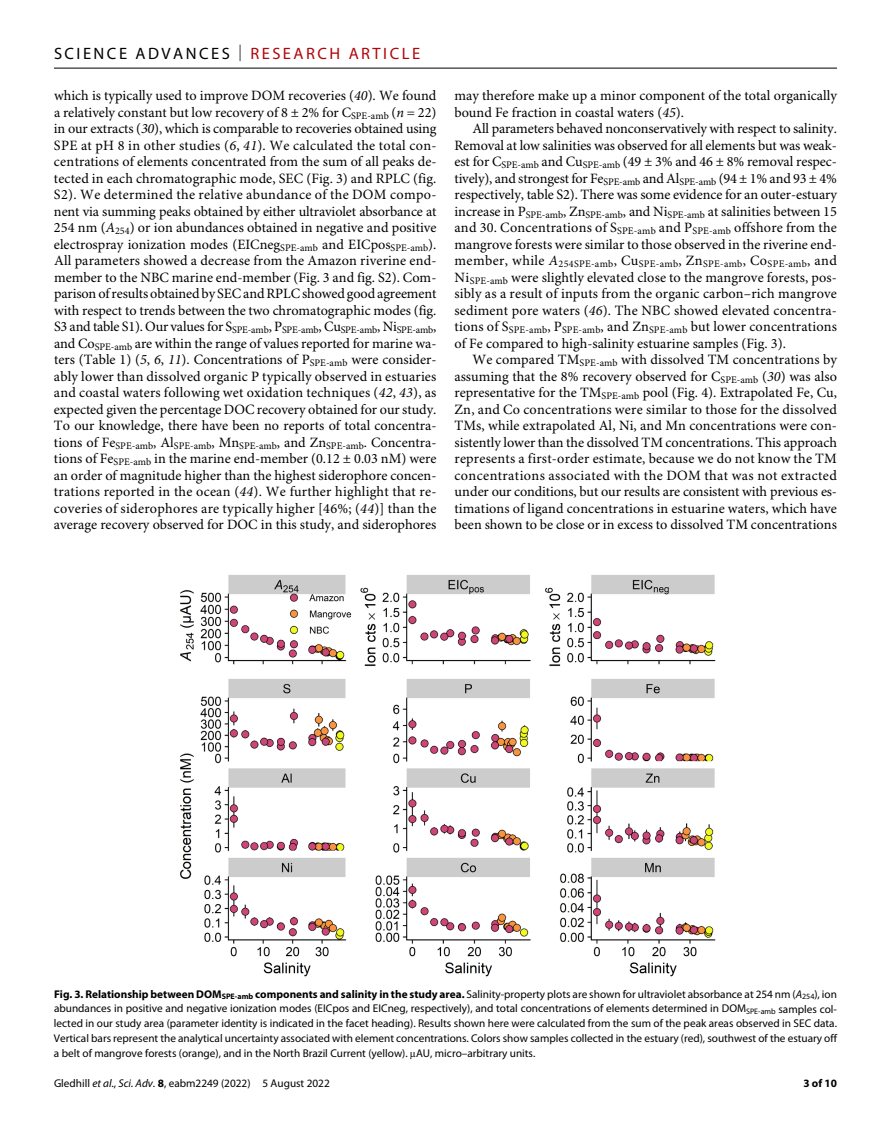
<style>
.page{position:relative;width:891px;height:1134px;background:#fff}
.page>*{position:absolute;margin:0;border:0;box-sizing:border-box;transform-origin:0 0}
.t1{font:16.5px "Myriad Pro";letter-spacing:.15em;color:#000}
.t2{font:14.25px/16.5px "Minion Pro";color:#000;text-align:justify}
.t3{font:11.25px/15px "Myriad Pro";color:#000;text-align:justify}
.t4{font:700 11.25px "Myriad Pro";color:#000}
.t5{font:10.05px "Minion Pro";letter-spacing:.03em;color:#000}
.s1{font-weight:300}
.s2{color:#b10508}
.s3{font-style:italic}
.s4{font-weight:700}
</style>
<div class="page">
<hr style="left:54px;top:68px;width:783px;height:1px;background:#000">
<img style="left:180px;top:575px;width:536px;height:401px">
<p class="t1" style="left:54px;top:40px;width:368px">SCIENCE ADVANCES <span class="s1">|</span> <span class="s2">RESEARCH ARTICLE</span></p>
<p class="t2" style="left:54px;top:89px;width:384px">which is typically used to improve DOM recoveries (<span class="s3">40</span>). We found a relatively constant but low recovery of 8 ± 2% for C<sub>SPE-amb</sub> (<span class="s3">n</span> = 22) in our extracts (<span class="s3">30</span>), which is comparable to recoveries obtained using SPE at pH 8 in other studies (<span class="s3">6</span>, <span class="s3">41</span>). We calculated the total con&shy;centrations of elements concentrated from the sum of all peaks de&shy;tected in each chromatographic mode, SEC (Fig. 3) and RPLC (fig.<br>S2). We determined the relative abundance of the DOM compo&shy;nent via summing peaks obtained by either ultraviolet absorbance at 254 nm (<span class="s3">A</span><sub>254</sub>) or ion abundances obtained in negative and positive electrospray ionization modes (EICneg<sub>SPE-amb</sub> and EICpos<sub>SPE-amb</sub>).<br>All parameters showed a decrease from the Amazon riverine end&shy;member to the NBC marine end-member (Fig. 3 and fig. S2). Com&shy;parison of results obtained by SEC and RPLC showed good agreement with respect to trends between the two chromatographic modes (fig.<br>S3 and table S1). Our values for S<sub>SPE-amb</sub>, P<sub>SPE-amb</sub>, Cu<sub>SPE-amb</sub>, Ni<sub>SPE-amb</sub>, and Co<sub>SPE-amb</sub> are within the range of values reported for marine wa&shy;ters (Table 1) (<span class="s3">5</span>, <span class="s3">6</span>, <span class="s3">11</span>). Concentrations of P<sub>SPE-amb</sub> were consider&shy;ably lower than dissolved organic P typically observed in estuaries and coastal waters following wet oxidation techniques (<span class="s3">42</span>, <span class="s3">43</span>), as expected given the percentage DOC recovery obtained for our study.<br>To our knowledge, there have been no reports of total concentra&shy;tions of Fe<sub>SPE-amb</sub>, Al<sub>SPE-amb</sub>, Mn<sub>SPE-amb</sub>, and Zn<sub>SPE-amb</sub>. Concentra&shy;tions of Fe<sub>SPE-amb</sub> in the marine end-member (0.12 ± 0.03 nM) were an order of magnitude higher than the highest siderophore concen&shy;trations reported in the ocean (<span class="s3">44</span>). We further highlight that re&shy;coveries of siderophores are typically higher [46%; (<span class="s3">44</span>)] than the average recovery observed for DOC in this study, and siderophores</p>
<p class="t2" style="left:454px;top:89px;width:384px">may therefore make up a minor component of the total organically bound Fe fraction in coastal waters (<span class="s3">45</span>).</p>
<p class="t2" style="left:454px;top:122px;width:384px;text-indent:18px">All parameters behaved nonconservatively with respect to salinity.<br>Removal at low salinities was observed for all elements but was weak&shy;est for C<sub>SPE-amb</sub> and Cu<sub>SPE-amb</sub> (49 ± 3% and 46 ± 8% removal respec&shy;tively), and strongest for Fe<sub>SPE-amb</sub> and Al<sub>SPE-amb</sub> (94 ± 1% and 93 ± 4% respectively, table S2). There was some evidence for an outer-estuary increase in P<sub>SPE-amb</sub>, Zn<sub>SPE-amb</sub>, and Ni<sub>SPE-amb</sub> at salinities between 15 and 30. Concentrations of S<sub>SPE-amb</sub> and P<sub>SPE-amb</sub> offshore from the mangrove forests were similar to those observed in the riverine end-</p>
<p class="t5" style="left:454px;top:258px;width:384px"><sup>member,</sup> <sup>while</sup> <sup>A</sup>254SPE-amb<sup>,</sup> <sup>Cu</sup>SPE-amb<sup>,</sup> <sup>Zn</sup>SPE-amb<sup>,</sup> <sup>Co</sup>SPE-amb<sup>,</sup> <sup>and</sup></p>
<p class="t2" style="left:454px;top:270px;width:384px">Ni<sub>SPE-amb</sub> were slightly elevated close to the mangrove forests, pos&shy;sibly as a result of inputs from the organic carbon–rich mangrove sediment pore waters (<span class="s3">46</span>). The NBC showed elevated concentra&shy;tions of S<sub>SPE-amb</sub>, P<sub>SPE-amb</sub>, and Zn<sub>SPE-amb</sub> but lower concentrations of Fe compared to high-salinity estuarine samples (Fig. 3).</p>
<p class="t2" style="left:455px;top:353px;width:384px;text-indent:18px">We compared TM<sub>SPE-amb</sub> with dissolved TM concentrations by assuming that the 8% recovery observed for C<sub>SPE-amb</sub> (<span class="s3">30</span>) was also representative for the TM<sub>SPE-amb</sub> pool (Fig. 4). Extrapolated Fe, Cu, Zn, and Co concentrations were similar to those for the dissolved TMs, while extrapolated Al, Ni, and Mn concentrations were con&shy;sistently lower than the dissolved TM concentrations. This approach represents a first-order estimate, because we do not know the TM concentrations associated with the DOM that was not extracted under our conditions, but our results are consistent with previous es&shy;timations of ligand concentrations in estuarine waters, which have been shown to be close or in excess to dissolved TM concentrations</p>
<p class="t3" style="left:54px;top:986px;width:785px"><span class="s4">Fig. 3. Relationship between DOM</span><sub>SPE-amb</sub> <span class="s4">components and salinity in the study area.</span> Salinity-property plots are shown for ultraviolet absorbance at 254 nm (<span class="s3">A</span><sub>254</sub>), ion abundances in positive and negative ionization modes (EICpos and EICneg, respectively), and total concentrations of elements determined in DOM<sub>SPE-amb</sub> samples col&shy;lected in our study area (parameter identity is indicated in the facet heading). Results shown here were calculated from the sum of the peak areas observed in SEC data.<br>Vertical bars represent the analytical uncertainty associated with element concentrations. Colors show samples collected in the estuary (red), southwest of the estuary off a belt of mangrove forests (orange), and in the North Brazil Current (yellow). AU, micro–arbitrary units.</p>
<p class="t3" style="left:54px;top:1076px;width:277px">Gledhill <span class="s3">et al</span>., <span class="s3">Sci. Adv.</span> <span class="s4">8</span>, eabm2249 (2022) 5 August 2022</p>
<p class="t4" style="left:803px;top:1074px;width:35px">3 of 10</p>
</div>
